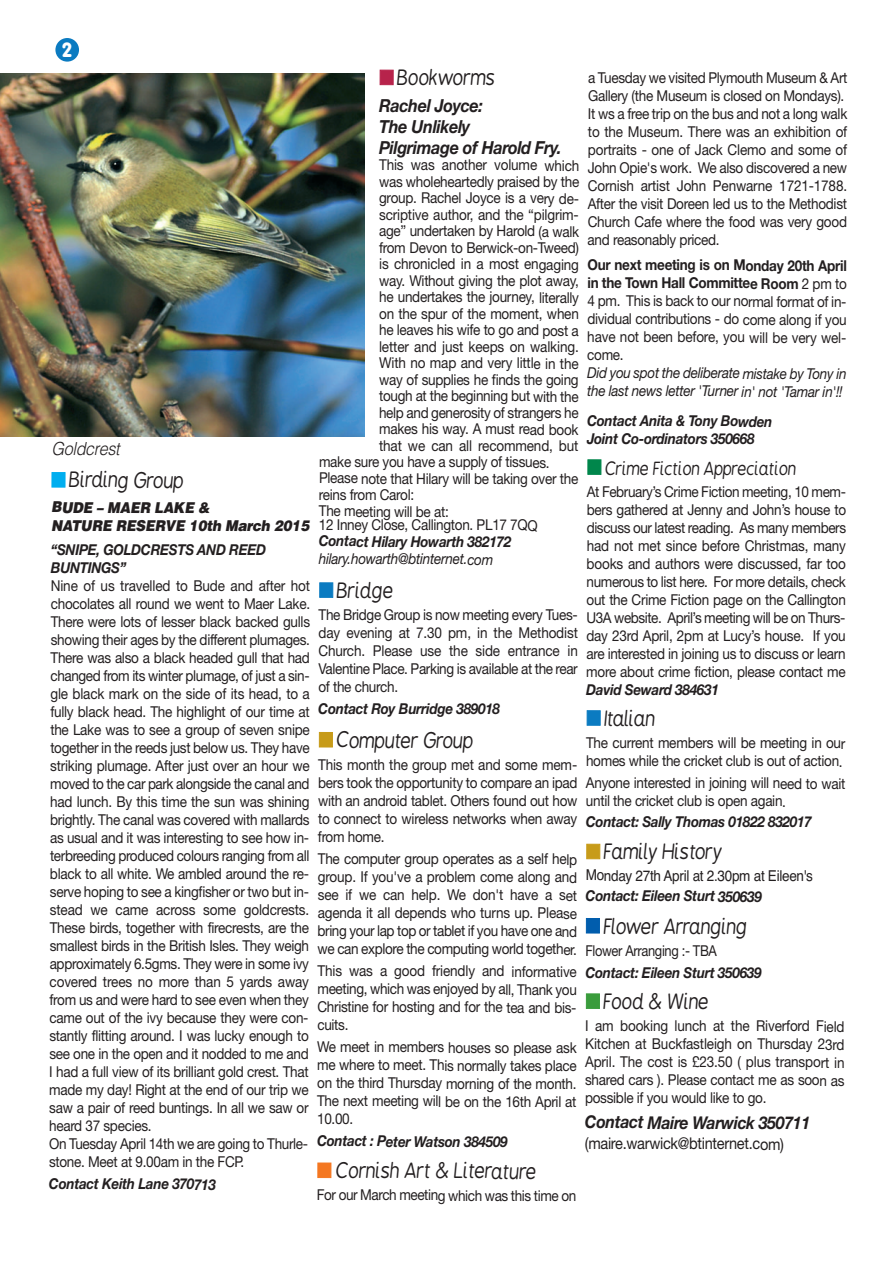
<style>
.page{position:relative;width:893px;height:1263px;background:#fff}
.page>*{position:absolute;margin:0;border:0;box-sizing:border-box;transform-origin:0 0}
.t1{font:italic 21px "B Preplay";letter-spacing:-.025em;color:#231f20;scale:.9 1}
.t2{font:700 19.05px "B Preplay";color:#fff}
.t3{font:italic 700 18px/21px "Helvetica Neue";letter-spacing:-.02em;color:#231f20;scale:.9 1}
.t4{font:italic 18px "B Preplay";letter-spacing:-.025em;color:#231f20;scale:.9 1}
.t5{font:italic 300 18px "Helvetica";color:#231f20;scale:.9 1}
.t6{font:italic 700 17.7px "Helvetica Neue";letter-spacing:-.02em;color:#231f20;scale:.9 1}
.t7{font:16.2px "Helvetica Neue";letter-spacing:-.025em;color:#231f20;scale:.9 1}
.t8{font:15px/18px "Helvetica Neue";letter-spacing:-.025em;color:#231f20;text-align:justify;scale:.9 1}
.t9{font:italic 700 15px/17.9px "Helvetica Neue";letter-spacing:-.02em;color:#231f20;scale:.9 1}
.t10{font:italic 15px/18px "Helvetica Neue";letter-spacing:-.02em;color:#231f20;scale:.9 1}
.t11{font:italic 900 15px/18.1px "Helvetica";letter-spacing:-.015em;color:#231f20;scale:.9 1}
.t12{font:15px "Helvetica";letter-spacing:-.025em;color:#231f20;scale:.9 1}
.t13{font:15px "Helvetica Neue";letter-spacing:-.025em;color:#231f20;scale:.86 1}
.s1{color:#b7234b}
.s2{color:#0b7bc1}
.s3{color:#c79b19}
.s4{color:#f47721}
.s5{font-weight:700}
.s6{color:#00864b}
.s7{color:#015dad}
.s8{color:#3a9c3c}
.s9{color:#00aeef}
</style>
<div class="page">
<div style="left:55px;top:38px;width:24px;height:24px;background:#0b7bc1;border-radius:50%"></div>
<img style="left:0;top:74px;width:364px;height:363px">
<p class="t2" style="left:62px;top:42px;width:12px">2</p>
<h1 class="t1" style="left:379px;top:69px;width:131px"><span class="s1">■</span> Bookworms</h1>
<p class="t3" style="left:379px;top:94px;width:204px">Rachel Joyce:<br>The Unlikely<br>Pilgrimage of Harold Fry.</p>
<p class="t8" style="left:379px;top:156px;width:224px">This was another volume which</p>
<p class="t8" style="left:379px;top:172px;width:224px">was wholeheartedly praised by the</p>
<p class="t8" style="left:379px;top:189px;width:224px">group. Rachel Joyce is a very de-</p>
<p class="t8" style="left:379px;top:205px;width:224px">scriptive author, and the “pilgrim-</p>
<p class="t8" style="left:379px;top:222px;width:224px">age” undertaken by Harold (a walk</p>
<p class="t8" style="left:379px;top:238px;width:224px">from Devon to Berwick-on-Tweed)</p>
<p class="t8" style="left:379px;top:255px;width:224px">is chronicled in a most engaging</p>
<p class="t8" style="left:379px;top:271px;width:224px">way. Without giving the plot away,</p>
<p class="t8" style="left:379px;top:288px;width:223px">he undertakes the journey, literally</p>
<p class="t8" style="left:379px;top:304px;width:223px">on the spur of the moment, when</p>
<p class="t8" style="left:379px;top:321px;width:223px">he leaves his wife to go and post a</p>
<p class="t8" style="left:379px;top:337px;width:223px">letter and just keeps on walking.</p>
<p class="t8" style="left:379px;top:354px;width:223px">With no map and very little in the</p>
<p class="t8" style="left:379px;top:370px;width:223px">way of supplies he finds the going</p>
<p class="t8" style="left:379px;top:387px;width:223px">tough at the beginning but with the</p>
<p class="t8" style="left:379px;top:403px;width:223px">help and generosity of strangers he</p>
<p class="t8" style="left:379px;top:420px;width:223px">makes his way. A must read book</p>
<p class="t8" style="left:379px;top:436px;width:223px">that we can all recommend, but</p>
<p class="t8" style="left:319px;top:453px;width:258px">make sure you have a supply of tissues.</p>
<p class="t8" style="left:319px;top:469px;width:290px">Please note that Hilary will be taking over the</p>
<p class="t8" style="left:319px;top:485px;width:107px">reins from Carol:</p>
<p class="t8" style="left:319px;top:502px;width:146px">The meeting will be at:</p>
<p class="t8" style="left:319px;top:516px;width:245px">12 Inney Close, Callington. PL17 7QQ</p>
<p class="t9" style="left:319px;top:532px;width:215px">Contact Hilary Howarth 382172</p>
<p class="t10" style="left:319px;top:550px;width:195px">hilary.howarth@btinternet.com</p>
<h1 class="t1" style="left:319px;top:582px;width:85px"><span class="s2">■</span> Bridge</h1>
<p class="t8" style="left:318px;top:606px;width:290px">The Bridge Group is now meeting every Tues&shy;day evening at 7.30 pm, in the Methodist Church. Please use the side entrance in Valentine Place. Parking is available at the rear of the church.</p>
<p class="t9" style="left:318px;top:700px;width:203px">Contact Roy Burridge 389018</p>
<h1 class="t1" style="left:319px;top:732px;width:174px"><span class="s3">■</span> Computer Group</h1>
<p class="t8" style="left:318px;top:755px;width:290px">This month the group met and some mem&shy;bers took the opportunity to compare an ipad with an android tablet. Others found out how to connect to wireless networks when away from home.</p>
<p class="t8" style="left:318px;top:850px;width:290px">The computer group operates as a self help group. If you've a problem come along and see if we can help. We don't have a set agenda it all depends who turns up. Please bring your lap top or tablet if you have one and we can explore the computing world together.</p>
<p class="t8" style="left:317px;top:962px;width:290px">This was a good friendly and informative meeting, which was enjoyed by all, Thank you Christine for hosting and for the tea and bis&shy;cuits.</p>
<p class="t8" style="left:317px;top:1038px;width:290px">We meet in members houses so please ask me where to meet. This normally takes place on the third Thursday morning of the month.<br>The next meeting will be on the 16th April at 10.00.</p>
<p class="t9" style="left:317px;top:1132px;width:213px">Contact : Peter Watson 384509</p>
<h1 class="t1" style="left:317px;top:1163px;width:246px"><span class="s4">■</span> Cornish Art &amp; Literature</h1>
<p class="t8" style="left:317px;top:1186px;width:290px">For our March meeting which was this time on</p>
<p class="t8" style="left:588px;top:68px;width:290px;text-align:left">a Tuesday we visited Plymouth Museum &amp; Art Gallery (the Museum is closed on Mondays).<br>It ws a free trip on the bus and not a long walk to the Museum. There was an exhibition of portraits - one of Jack Clemo and some of John Opie's work. We also discovered a new Cornish artist John Penwarne 1721-1788.<br>After the visit Doreen led us to the Methodist Church Cafe where the food was very good and reasonably priced.</p>
<p class="t8" style="left:587px;top:256px;width:290px"><span class="s5">Our next meeting is on Monday 20th April in the Town Hall Committee Room</span> 2 pm to 4 pm. This is back to our normal format of in&shy;dividual contributions - do come along if you have not been before, you will be very wel&shy;come.</p>
<p class="t10" style="left:587px;top:364px;width:290px">Did you spot the deliberate mistake by Tony in the last news letter 'Turner in' not 'Tamar in'!!</p>
<p class="t9" style="left:587px;top:412px;width:208px">Contact Anita &amp; Tony Bowden<br>Joint Co-ordinators 350668</p>
<p class="t4" style="left:587px;top:461px;width:234px"><span class="s6">■</span> Crime Fiction Appreciation</p>
<p class="t8" style="left:586px;top:482px;width:290px">At February’s Crime Fiction meeting, 10 mem&shy;bers gathered at Jenny and John’s house to discuss our latest reading. As many members had not met since before Christmas, many books and authors were discussed, far too numerous to list here. For more details, check out the Crime Fiction page on the Callington U3A website. April’s meeting will be on Thurs&shy;day 23rd April, 2pm at Lucy’s house. If you are interested in joining us to discuss or learn more about crime fiction, please contact me</p>
<p class="t9" style="left:586px;top:680px;width:149px">David Seward 384631</p>
<h1 class="t1" style="left:586px;top:710px;width:78px"><span class="s2">■</span> Italian</h1>
<p class="t8" style="left:586px;top:734px;width:290px">The current members will be meeting in our homes while the cricket club is out of action.</p>
<p class="t8" style="left:586px;top:774px;width:290px">Anyone interested in joining will need to wait until the cricket club is open again.</p>
<p class="t9" style="left:586px;top:812px;width:253px">Contact: Sally Thomas 01822 832017</p>
<h1 class="t1" style="left:586px;top:843px;width:153px"><span class="s3">■</span> Family History</h1>
<p class="t12" style="left:586px;top:867px;width:254px">Monday 27th April at 2.30pm at Eileen's</p>
<p class="t9" style="left:586px;top:887px;width:197px">Contact: Eileen Sturt 350639</p>
<h1 class="t1" style="left:586px;top:918px;width:181px"><span class="s7">■</span> Flower Arranging</h1>
<p class="t13" style="left:585px;top:941px;width:154px">Flower Arranging :- TBA</p>
<p class="t9" style="left:585px;top:963px;width:197px">Contact: Eileen Sturt 350639</p>
<h1 class="t1" style="left:586px;top:993px;width:139px"><span class="s8">■</span> Food &amp; Wine</h1>
<p class="t8" style="left:585px;top:1017px;width:290px">I am booking lunch at the Riverford Field Kitchen at Buckfastleigh on Thursday 23rd April. The cost is £23.50 ( plus transport in shared cars ). Please contact me as soon as possible if you would like to go.</p>
<p class="t6" style="left:585px;top:1111px;width:252px">Contact Maire Warwick 350711</p>
<p class="t7" style="left:585px;top:1134px;width:223px">(maire.warwick@btinternet.com)</p>
<p class="t5" style="left:51px;top:437px;width:82px">Goldcrest</p>
<h1 class="t1" style="left:51px;top:472px;width:149px"><span class="s9">■</span> Birding Group</h1>
<p class="t11" style="left:51px;top:498px;width:289px">BUDE – MAER LAKE &amp;<br>NATURE RESERVE 10th March 2015</p>
<p class="t9" style="left:51px;top:540px;width:241px">“SNIPE, GOLDCRESTS AND REED<br>BUNTINGS”</p>
<p class="t8" style="left:49px;top:576px;width:292px;text-align:left">Nine of us travelled to Bude and after hot chocolates all round we went to Maer Lake.<br>There were lots of lesser black backed gulls showing their ages by the different plumages.<br>There was also a black headed gull that had changed from its winter plumage, of just a sin&shy;gle black mark on the side of its head, to a fully black head. The highlight of our time at the Lake was to see a group of seven snipe together in the reeds just below us. They have striking plumage. After just over an hour we moved to the car park alongside the canal and had lunch. By this time the sun was shining brightly. The canal was covered with mallards as usual and it was interesting to see how in&shy;terbreeding produced colours ranging from all black to all white. We ambled around the re&shy;serve hoping to see a kingfisher or two but in&shy;stead we came across some goldcrests.<br>These birds, together with firecrests, are the smallest birds in the British Isles. They weigh approximately 6.5gms. They were in some ivy covered trees no more than 5 yards away from us and were hard to see even when they came out of the ivy because they were con&shy;stantly flitting around. I was lucky enough to see one in the open and it nodded to me and I had a full view of its brilliant gold crest. That made my day! Right at the end of our trip we saw a pair of reed buntings. In all we saw or heard 37 species.<br>On Tuesday April 14th we are going to Thurle&shy;stone. Meet at 9.00am in the FCP.</p>
<p class="t9" style="left:49px;top:1175px;width:187px">Contact Keith Lane 370713</p>
</div>
